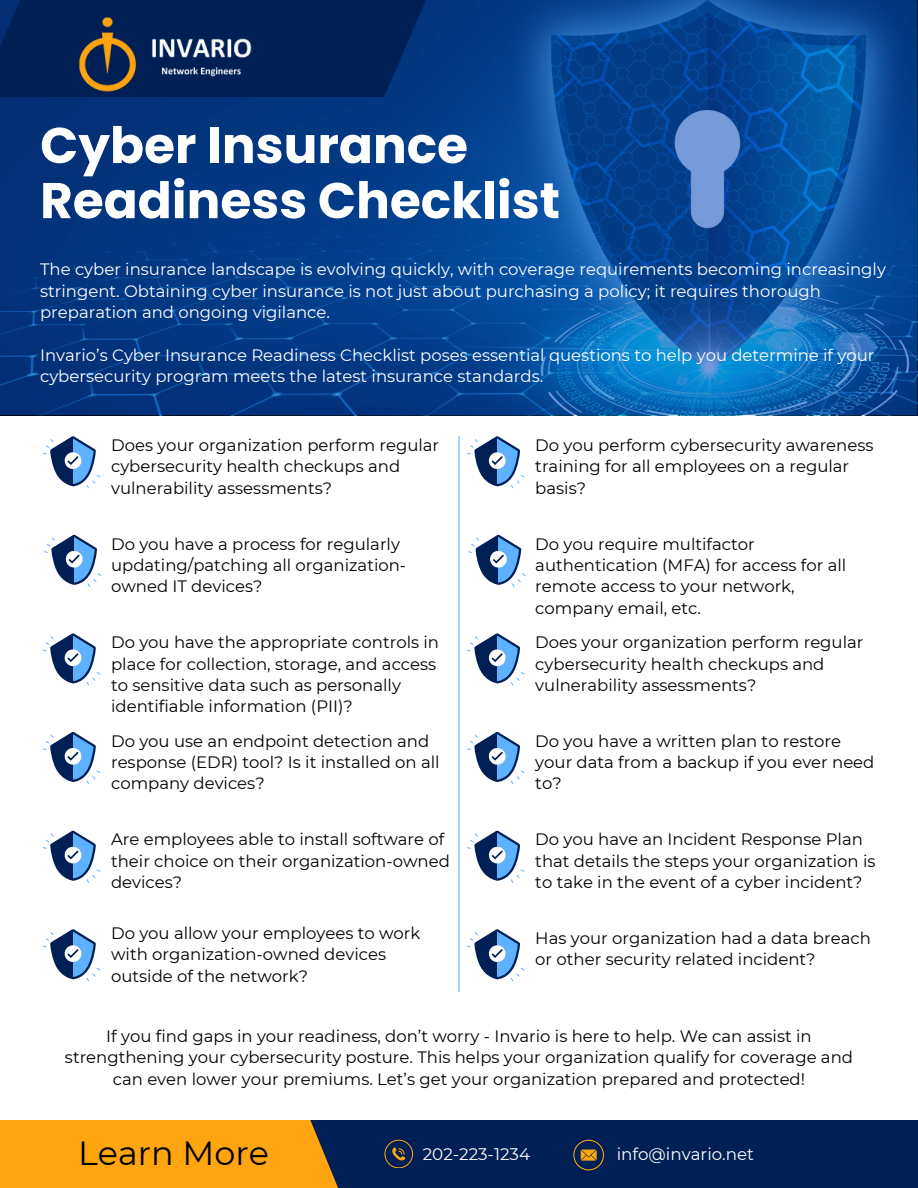
<style>
.page{position:relative;width:918px;height:1188px;background:#fff}
.page>*{position:absolute;margin:0;border:0;box-sizing:border-box;transform-origin:0 0}
.t1{font:700 50.1px/55.2px "Poppins";color:#fff}
.t2{font:33.45px "Montserrat";color:#000}
.t3{font:16.65px "Montserrat";color:#fff}
.t4{font:16.5px/21.3px "Montserrat";color:#000}
.t5{font:16.5px/21.3px "Montserrat";color:#fff}
</style>
<div class="page">
<div style="left:234px;top:1120px;width:684px;height:68px;background:#002055"></div>
<svg style="left:0;top:1120px;width:401px;height:68px;fill:#ffa50f"></svg>
<svg style="left:0;top:0;width:917px;height:415px;background:#084793"></svg>
<svg style="left:0;top:0;width:459px;height:97px;background:#00245c"></svg>
<img style="left:78px;top:14px;width:179px;height:82px">
<svg style="left:573px;top:1140px;width:31px;height:30px"></svg>
<svg style="left:384px;top:1140px;width:29px;height:28px"></svg>
<svg style="left:43px;top:436px;width:57px;height:53px"></svg>
<svg style="left:44px;top:535px;width:57px;height:52px"></svg>
<svg style="left:43px;top:633px;width:57px;height:53px"></svg>
<svg style="left:43px;top:732px;width:57px;height:52px"></svg>
<svg style="left:43px;top:831px;width:57px;height:52px"></svg>
<svg style="left:43px;top:929px;width:57px;height:53px"></svg>
<svg style="left:467px;top:436px;width:57px;height:53px"></svg>
<svg style="left:468px;top:535px;width:57px;height:52px"></svg>
<svg style="left:467px;top:633px;width:57px;height:53px"></svg>
<svg style="left:467px;top:732px;width:57px;height:52px"></svg>
<svg style="left:467px;top:831px;width:57px;height:52px"></svg>
<svg style="left:467px;top:929px;width:57px;height:53px"></svg>
<hr style="left:458px;top:436px;width:2px;height:556px;background:#5eb1ff">
<p class="t1" style="left:40px;top:118px;width:521px">Cyber Insurance<br>Readiness Checklist</p>
<p class="t5" style="left:40px;top:259px;width:847px">The cyber insurance landscape is evolving quickly, with coverage requirements becoming increasingly stringent. Obtaining cyber insurance is not just about purchasing a policy; it requires thorough preparation and ongoing vigilance.</p>
<p class="t5" style="left:40px;top:344px;width:836px">Invario’s Cyber Insurance Readiness Checklist poses essential questions to help you determine if your cybersecurity program meets the latest insurance standards.</p>
<p class="t4" style="left:111px;top:434px;width:330px">Does your organization perform regular cybersecurity health checkups and vulnerability assessments?</p>
<p class="t4" style="left:111px;top:533px;width:297px">Do you have a process for regularly updating/patching all organization&shy;owned IT devices?</p>
<p class="t4" style="left:111px;top:632px;width:330px">Do you have the appropriate controls in place for collection, storage, and access to sensitive data such as personally identifiable information (PII)?</p>
<p class="t4" style="left:111px;top:730px;width:330px">Do you use an endpoint detection and response (EDR) tool? Is it installed on all company devices?</p>
<p class="t4" style="left:111px;top:829px;width:340px">Are employees able to install software of their choice on their organization-owned devices?</p>
<p class="t4" style="left:111px;top:922px;width:311px">Do you allow your employees to work with organization-owned devices outside of the network?</p>
<p class="t4" style="left:535px;top:434px;width:340px">Do you perform cybersecurity awareness training for all employees on a regular basis?</p>
<p class="t4" style="left:535px;top:533px;width:313px">Do you require multifactor authentication (MFA) for access for all remote access to your network, company email, etc.</p>
<p class="t4" style="left:535px;top:632px;width:330px">Does your organization perform regular cybersecurity health checkups and vulnerability assessments?</p>
<p class="t4" style="left:535px;top:730px;width:341px">Do you have a written plan to restore your data from a backup if you ever need to?</p>
<p class="t4" style="left:535px;top:829px;width:342px">Do you have an Incident Response Plan that details the steps your organization is to take in the event of a cyber incident?</p>
<p class="t4" style="left:535px;top:927px;width:337px">Has your organization had a data breach or other security related incident?</p>
<p class="t4" style="left:65px;top:1025px;width:790px;text-align:center">If you find gaps in your readiness, don’t worry - Invario is here to help. We can assist in strengthening your cybersecurity posture. This helps your organization qualify for coverage and can even lower your premiums. Let’s get your organization prepared and protected!</p>
<p class="t2" style="left:78px;top:1133px;width:192px">Learn More</p>
<h1 class="t3" style="left:423px;top:1144px;width:109px">202-223-1234</h1>
<p class="t3" style="left:617px;top:1144px;width:139px">info@invario.net</p>
</div>
